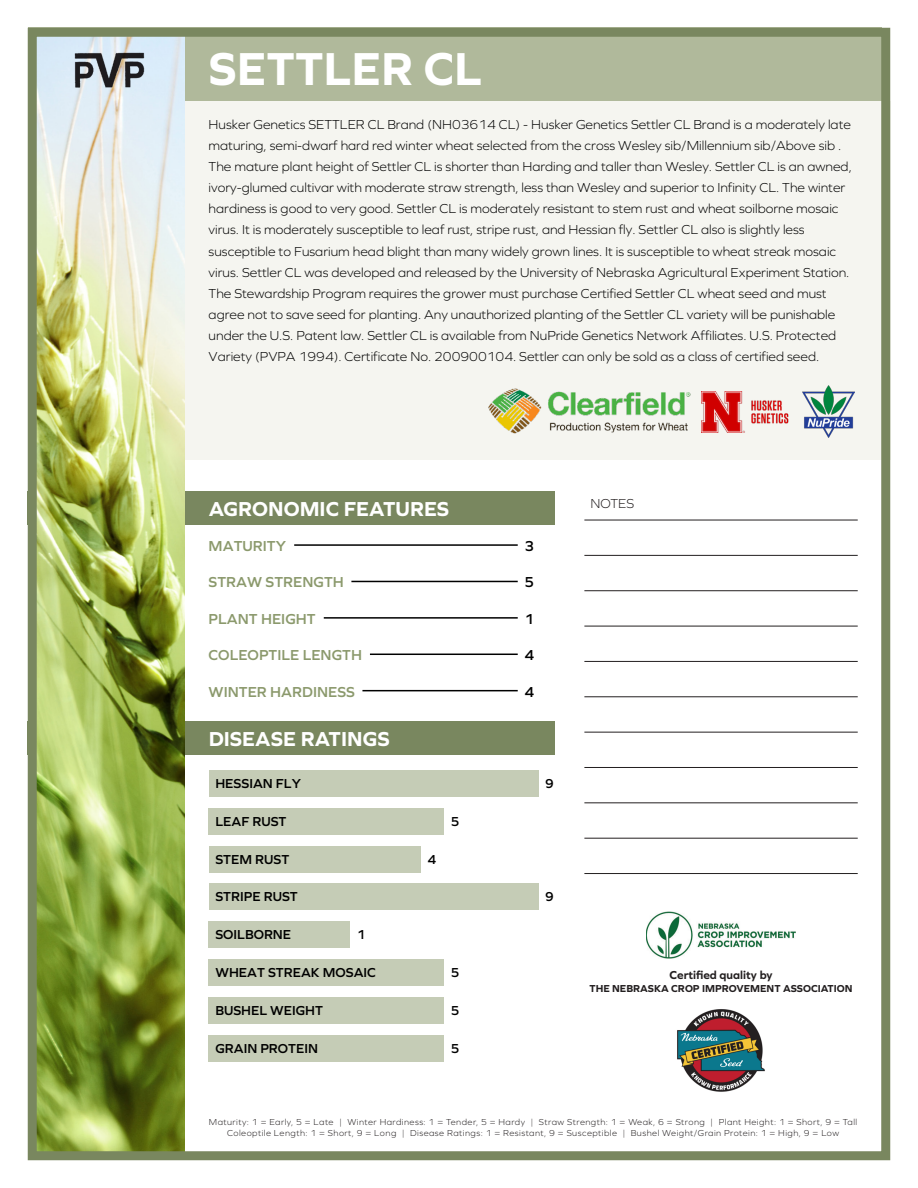
<style>
.page{position:relative;width:918px;height:1188px;background:#fff}
.page>*{position:absolute;margin:0;border:0;box-sizing:border-box;transform-origin:0 0}
.t1{font:700 48px "Graphie";color:#fff}
.t2{font:700 21px "Graphie";color:#fff}
.t3{font:15px "Graphie Semi";color:#8b996c}
.t4{font:15px "Graphie Semi";color:#000}
.t5{font:300 13.5px/21px "Graphie";color:#000}
.t6{font:13.5px "Graphie Semi";color:#000}
.t7{font:300 13.5px "Graphie";color:#231f20}
.t8{font:700 12px "Graphie";color:#231f20}
.t9{font:700 10.5px "Graphie";color:#231f20}
.t10{font:300 9px/10.8px "Graphie";letter-spacing:.05em;color:#231f20;text-align:center}
</style>
<div class="page">
<div style="left:28px;top:491px;width:527px;height:34px;background:#79875f"></div>
<div style="left:28px;top:721px;width:527px;height:33px;background:#79875f"></div>
<div style="left:28px;top:28px;width:854px;height:73px;background:#b0b99b"></div>
<div style="left:185px;top:101px;width:706px;height:358px;background:#f5f5f0"></div>
<hr style="left:584px;top:520px;width:274px;height:1px;background:#231f20">
<hr style="left:584px;top:555px;width:274px;height:1px;background:#231f20">
<hr style="left:584px;top:590px;width:274px;height:1px;background:#231f20">
<hr style="left:584px;top:626px;width:274px;height:1px;background:#231f20">
<hr style="left:584px;top:661px;width:274px;height:1px;background:#231f20">
<hr style="left:584px;top:696px;width:274px;height:1px;background:#231f20">
<hr style="left:584px;top:732px;width:274px;height:1px;background:#231f20">
<hr style="left:584px;top:767px;width:274px;height:1px;background:#231f20">
<hr style="left:584px;top:802px;width:274px;height:1px;background:#231f20">
<hr style="left:584px;top:838px;width:274px;height:1px;background:#231f20">
<hr style="left:584px;top:873px;width:274px;height:1px;background:#231f20">
<hr style="left:294px;top:544px;width:224px;height:2px;background:#000">
<hr style="left:351px;top:581px;width:167px;height:1px;background:#000">
<hr style="left:324px;top:617px;width:194px;height:2px;background:#000">
<hr style="left:370px;top:654px;width:148px;height:1px;background:#000">
<hr style="left:362px;top:690px;width:156px;height:1px;background:#000">
<img style="left:38px;top:38px;width:147px;height:1112px">
<div style="left:28px;top:28px;width:862px;height:1132px;border:9px solid #79875f"></div>
<img style="left:69px;top:48px;width:81px;height:45px">
<img style="left:715px;top:392px;width:74px;height:41px">
<img style="left:646px;top:912px;width:150px;height:46px">
<img style="left:677px;top:1009px;width:88px;height:83px">
<div style="left:209px;top:770px;width:329px;height:27px;background:#c5ccb6"></div>
<div style="left:209px;top:808px;width:235px;height:27px;background:#c5ccb6"></div>
<div style="left:209px;top:846px;width:212px;height:27px;background:#c5ccb6"></div>
<div style="left:209px;top:883px;width:329px;height:27px;background:#c5ccb6"></div>
<div style="left:209px;top:921px;width:141px;height:27px;background:#c5ccb6"></div>
<div style="left:209px;top:959px;width:235px;height:27px;background:#c5ccb6"></div>
<div style="left:209px;top:997px;width:235px;height:27px;background:#c5ccb6"></div>
<div style="left:209px;top:1035px;width:235px;height:27px;background:#c5ccb6"></div>
<img style="left:803px;top:385px;width:51px;height:53px">
<img style="left:488px;top:388px;width:227px;height:46px">
<p class="t1" style="left:209px;top:41px;width:275px">SETTLER CL</p>
<p class="t5" style="left:209px;top:114px;width:645px">Husker Genetics SETTLER CL Brand (NH03614 CL) - Husker Genetics Settler CL Brand is a moderately late maturing, semi-dwarf hard red winter wheat selected from the cross Wesley sib/Millennium sib/Above sib .<br>The mature plant height of Settler CL is shorter than Harding and taller than Wesley. Settler CL is an awned, ivory-glumed cultivar with moderate straw strength, less than Wesley and superior to Infinity CL. The winter hardiness is good to very good. Settler CL is moderately resistant to stem rust and wheat soilborne mosaic virus. It is moderately susceptible to leaf rust, stripe rust, and Hessian fly. Settler CL also is slightly less susceptible to Fusarium head blight than many widely grown lines. It is susceptible to wheat streak mosaic virus. Settler CL was developed and released by the University of Nebraska Agricultural Experiment Station.<br>The Stewardship Program requires the grower must purchase Certified Settler CL wheat seed and must agree not to save seed for planting. Any unauthorized planting of the Settler CL variety will be punishable under the U.S. Patent law. Settler CL is available from NuPride Genetics Network Affiliates. U.S. Protected Variety (PVPA 1994). Certificate No. 200900104. Settler can only be sold as a class of certified seed.</p>
<h2 class="t2" style="left:209px;top:497px;width:242px">AGRONOMIC FEATURES</h2>
<p class="t3" style="left:209px;top:537px;width:79px">MATURITY</p>
<p class="t4" style="left:524px;top:537px;width:11px">3</p>
<p class="t3" style="left:209px;top:574px;width:137px">STRAW STRENGTH</p>
<p class="t4" style="left:524px;top:574px;width:11px">5</p>
<p class="t3" style="left:209px;top:610px;width:109px">PLANT HEIGHT</p>
<p class="t4" style="left:524px;top:610px;width:11px">1</p>
<p class="t3" style="left:209px;top:646px;width:155px">COLEOPTILE LENGTH</p>
<p class="t4" style="left:524px;top:646px;width:11px">4</p>
<p class="t3" style="left:209px;top:683px;width:148px">WINTER HARDINESS</p>
<p class="t4" style="left:524px;top:683px;width:11px">4</p>
<h2 class="t2" style="left:209px;top:726px;width:183px">DISEASE RATINGS</h2>
<p class="t6" style="left:215px;top:775px;width:87px">HESSIAN FLY</p>
<p class="t6" style="left:545px;top:775px;width:10px">9</p>
<p class="t6" style="left:215px;top:813px;width:73px">LEAF RUST</p>
<p class="t6" style="left:451px;top:813px;width:10px">5</p>
<p class="t6" style="left:215px;top:851px;width:75px">STEM RUST</p>
<p class="t6" style="left:427px;top:851px;width:10px">4</p>
<p class="t6" style="left:215px;top:889px;width:84px">STRIPE RUST</p>
<p class="t6" style="left:545px;top:889px;width:10px">9</p>
<p class="t6" style="left:215px;top:927px;width:77px">SOILBORNE</p>
<p class="t6" style="left:357px;top:927px;width:10px">1</p>
<p class="t6" style="left:215px;top:964px;width:162px">WHEAT STREAK MOSAIC</p>
<p class="t6" style="left:451px;top:964px;width:10px">5</p>
<p class="t6" style="left:215px;top:1002px;width:109px">BUSHEL WEIGHT</p>
<p class="t6" style="left:451px;top:1002px;width:10px">5</p>
<p class="t6" style="left:215px;top:1040px;width:104px">GRAIN PROTEIN</p>
<p class="t6" style="left:451px;top:1040px;width:10px">5</p>
<p class="t7" style="left:590px;top:496px;width:45px">NOTES</p>
<p class="t8" style="left:670px;top:968px;width:105px">Certified quality by</p>
<p class="t9" style="left:589px;top:982px;width:265px">THE NEBRASKA CROP IMPROVEMENT ASSOCIATION</p>
<p class="t10" style="left:209px;top:1116px;width:650px">Maturity: 1 = Early, 5 = Late | Winter Hardiness: 1 = Tender, 5 = Hardy | Straw Strength: 1 = Weak, 6 = Strong | Plant Height: 1 = Short, 9 = Tall<br>Coleoptile Length: 1 = Short, 9 = Long | Disease Ratings: 1 = Resistant, 9 = Susceptible | Bushel Weight/Grain Protein: 1 = High, 9 = Low</p>
</div>
